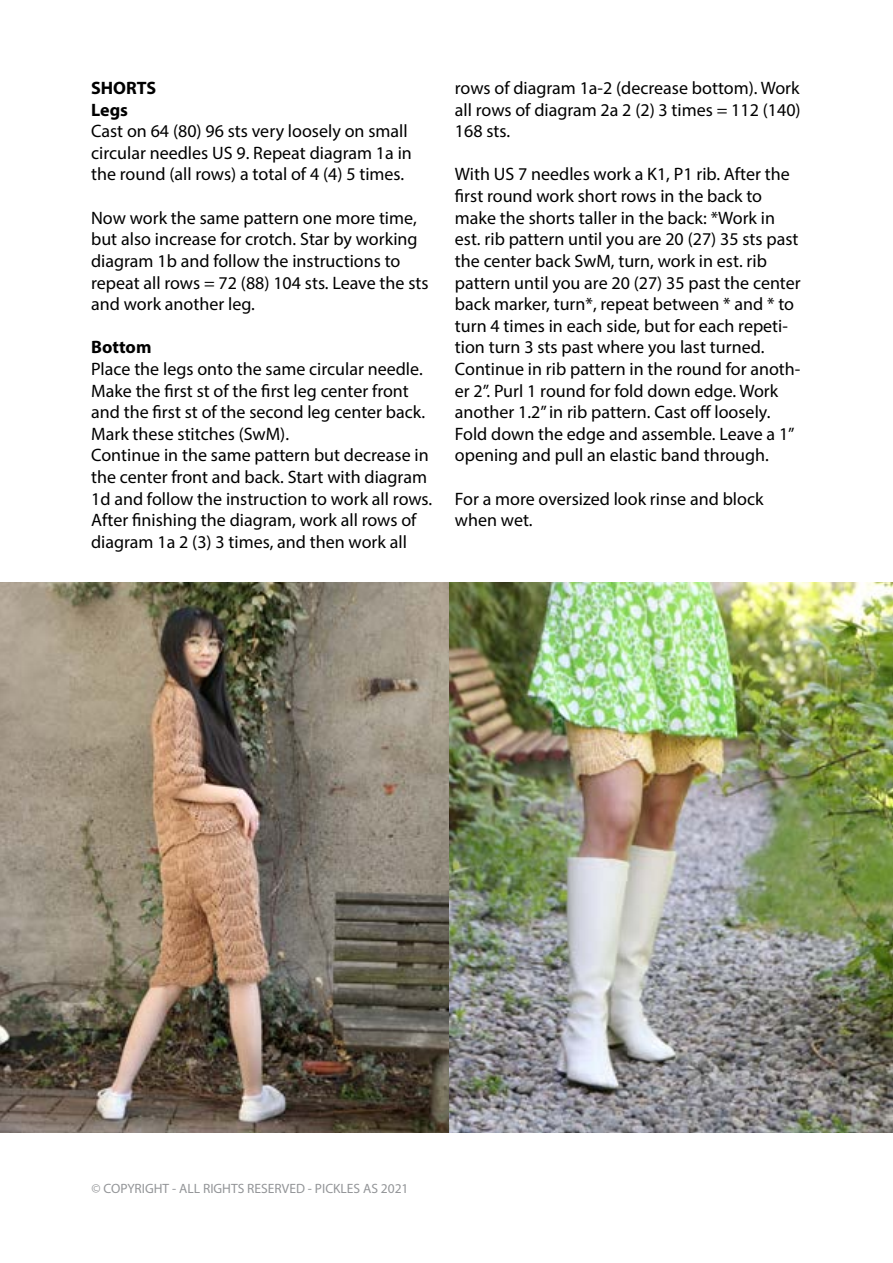
<style>
.page{position:relative;width:893px;height:1263px;background:#fff}
.page>*{position:absolute;margin:0;border:0;box-sizing:border-box;transform-origin:0 0}
.t1{font:18px/21.6px "Myriad Pro";color:#000}
.t2{font:700 18px/21.6px "Myriad Pro";color:#000}
.t3{font:13.5px "Myriad Pro";color:#939598}
</style>
<div class="page">
<img style="left:0;top:583px;width:449px;height:550px">
<img style="left:449px;top:583px;width:444px;height:550px">
<p class="t2" style="left:91px;top:77px;width:67px">SHORTS<br>Legs</p>
<p class="t1" style="left:91px;top:120px;width:322px">Cast on 64 (80) 96 sts very loosely on small circular needles US 9. Repeat diagram 1a in the round (all rows) a total of 4 (4) 5 times.</p>
<p class="t1" style="left:91px;top:207px;width:339px">Now work the same pattern one more time, but also increase for crotch. Star by working diagram 1b and follow the instructions to repeat all rows = 72 (88) 104 sts. Leave the sts and work another leg.</p>
<p class="t2" style="left:91px;top:336px;width:62px">Bottom</p>
<p class="t1" style="left:91px;top:358px;width:343px">Place the legs onto the same circular needle.<br>Make the first st of the first leg center front and the first st of the second leg center back.<br>Mark these stitches (SwM).<br>Continue in the same pattern but decrease in the center front and back. Start with diagram 1d and follow the instruction to work all rows.<br>After finishing the diagram, work all rows of diagram 1a 2 (3) 3 times, and then work all</p>
<p class="t1" style="left:455px;top:77px;width:347px;text-align:justify">rows of diagram 1a-2 (decrease bottom). Work all rows of diagram 2a 2 (2) 3 times = 112 (140)<br>168 sts.</p>
<p class="t1" style="left:455px;top:163px;width:347px">With US 7 needles work a K1, P1 rib. After the first round work short rows in the back to make the shorts taller in the back: *Work in est. rib pattern until you are 20 (27) 35 sts past the center back SwM, turn, work in est. rib pattern until you are 20 (27) 35 past the center back marker, turn*, repeat between * and * to turn 4 times in each side, but for each repeti&shy;tion turn 3 sts past where you last turned.<br>Continue in rib pattern in the round for anoth&shy;er 2”. Purl 1 round for fold down edge. Work another 1.2’’ in rib pattern. Cast off loosely.<br>Fold down the edge and assemble. Leave a 1” opening and pull an elastic band through.</p>
<p class="t1" style="left:455px;top:487px;width:310px">For a more oversized look rinse and block when wet.</p>
<p class="t3" style="left:92px;top:1180px;width:319px">© COPYRIGHT - ALL RIGHTS RESERVED - PICKLES AS 2021</p>
</div>
